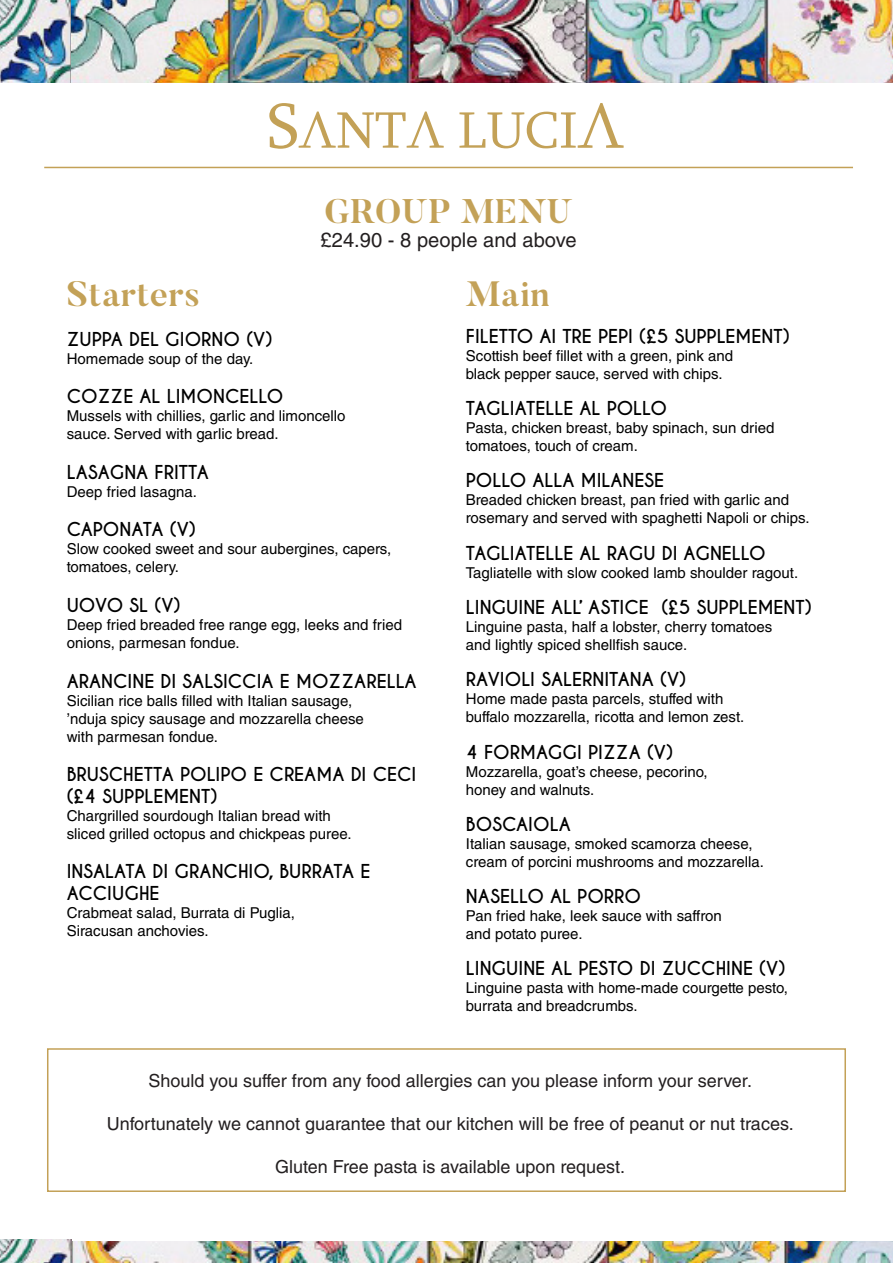
<style>
.page{position:relative;width:893px;height:1263px;background:#fff}
.page>*{position:absolute;margin:0;border:0;box-sizing:border-box;transform-origin:0 0}
.t1{font:700 34.95px "Butler";letter-spacing:.02em;color:#c3a157}
.t2{font:700 33.9px "Butler";letter-spacing:.02em;color:#c3a157}
.t3{font:20.1px "Helvetica LT Std";color:#231f20}
.t4{font:700 18px/21.6px "Caviar Dreams";color:#000}
.t5{font:18px "Helvetica LT Std";color:#231f20}
.t6{font:15px/18px "Helvetica LT Std";color:#000}
</style>
<div class="page">
<svg style="left:269px;top:103px;width:175px;height:46px"></svg>
<svg style="left:459px;top:103px;width:165px;height:45px"></svg>
<img style="left:0;top:1240px;width:893px;height:23px">
<hr style="left:44px;top:167px;width:809px;height:1px;background:#c3a157">
<img style="left:0;top:0;width:893px;height:82px">
<div style="left:47px;top:1048px;width:799px;height:144px;border:2px solid #c3a157"></div>
<p class="t2" style="left:324px;top:189px;width:250px">GROUP MENU</p>
<p class="t3" style="left:321px;top:228px;width:257px">£24.90 - 8 people and above</p>
<p class="t1" style="left:67px;top:272px;width:135px">Starters</p>
<p class="t4" style="left:67px;top:329px;width:207px">ZUPPA DEL GIORNO (V)</p>
<p class="t6" style="left:67px;top:349px;width:188px">Homemade soup of the day.</p>
<p class="t4" style="left:67px;top:386px;width:218px">COZZE AL LIMONCELLO</p>
<p class="t6" style="left:67px;top:407px;width:280px">Mussels with chillies, garlic and limoncello</p>
<p class="t6" style="left:67px;top:425px;width:213px">sauce. Served with garlic bread.</p>
<p class="t4" style="left:67px;top:462px;width:144px">LASAGNA FRITTA</p>
<p class="t6" style="left:67px;top:482px;width:132px">Deep fried lasagna.</p>
<p class="t4" style="left:67px;top:519px;width:131px">CAPONATA (V)</p>
<p class="t6" style="left:67px;top:540px;width:326px">Slow cooked sweet and sour aubergines, capers, tomatoes, celery.</p>
<p class="t4" style="left:67px;top:595px;width:115px">UOVO SL (V)</p>
<p class="t6" style="left:67px;top:616px;width:337px">Deep fried breaded free range egg, leeks and fried onions, parmesan fondue.</p>
<p class="t4" style="left:67px;top:671px;width:351px">ARANCINE DI SALSICCIA E MOZZARELLA</p>
<p class="t6" style="left:67px;top:691px;width:299px">Sicilian rice balls filled with Italian sausage, ’nduja spicy sausage and mozzarella cheese with parmesan fondue.</p>
<p class="t4" style="left:67px;top:764px;width:351px">BRUSCHETTA POLIPO E CREAMA DI CECI (£4 SUPPLEMENT)</p>
<p class="t6" style="left:67px;top:806px;width:286px">Chargrilled sourdough Italian bread with sliced grilled octopus and chickpeas puree.</p>
<p class="t4" style="left:67px;top:861px;width:305px">INSALATA DI GRANCHIO, BURRATA E<br>ACCIUGHE</p>
<p class="t6" style="left:67px;top:904px;width:230px">Crabmeat salad, Burrata di Puglia,<br>Siracusan anchovies.</p>
<p class="t1" style="left:466px;top:272px;width:85px">Main</p>
<p class="t4" style="left:466px;top:326px;width:325px">FILETTO AI TRE PEPI (£5 SUPPLEMENT)</p>
<p class="t6" style="left:466px;top:346px;width:269px">Scottish beef fillet with a green, pink and black pepper sauce, served with chips.</p>
<p class="t4" style="left:466px;top:398px;width:203px">TAGLIATELLE AL POLLO</p>
<p class="t6" style="left:466px;top:419px;width:310px">Pasta, chicken breast, baby spinach, sun dried tomatoes, touch of cream.</p>
<p class="t4" style="left:466px;top:470px;width:200px">POLLO ALLA MILANESE</p>
<p class="t6" style="left:466px;top:491px;width:345px">Breaded chicken breast, pan fried with garlic and rosemary and served with spaghetti Napoli or chips.</p>
<p class="t4" style="left:466px;top:542px;width:301px">TAGLIATELLE AL RAGU DI AGNELLO</p>
<p class="t6" style="left:466px;top:563px;width:334px">Tagliatelle with slow cooked lamb shoulder ragout.</p>
<p class="t4" style="left:466px;top:597px;width:347px">LINGUINE ALL’ ASTICE (£5 SUPPLEMENT)</p>
<p class="t6" style="left:466px;top:618px;width:308px">Linguine pasta, half a lobster, cherry tomatoes and lightly spiced shellfish sauce.</p>
<p class="t4" style="left:466px;top:669px;width:222px">RAVIOLI SALERNITANA (V)</p>
<p class="t6" style="left:466px;top:690px;width:280px">Home made pasta parcels, stuffed with buffalo mozzarella, ricotta and lemon zest.</p>
<p class="t4" style="left:466px;top:741px;width:209px">4 FORMAGGI PIZZA (V)</p>
<p class="t6" style="left:466px;top:762px;width:243px">Mozzarella, goat’s cheese, pecorino, honey and walnuts.</p>
<p class="t4" style="left:466px;top:814px;width:106px">BOSCAIOLA</p>
<p class="t6" style="left:466px;top:834px;width:299px">Italian sausage, smoked scamorza cheese, cream of porcini mushrooms and mozzarella.</p>
<p class="t4" style="left:466px;top:886px;width:177px">NASELLO AL PORRO</p>
<p class="t6" style="left:466px;top:907px;width:257px">Pan fried hake, leek sauce with saffron and potato puree.</p>
<p class="t4" style="left:466px;top:958px;width:321px">LINGUINE AL PESTO DI ZUCCHINE (V)</p>
<p class="t6" style="left:466px;top:979px;width:324px">Linguine pasta with home-made courgette pesto, burrata and breadcrumbs.</p>
<p class="t5" style="left:148px;top:1070px;width:605px">Should you suffer from any food allergies can you please inform your server.</p>
<p class="t5" style="left:107px;top:1113px;width:688px">Unfortunately we cannot guarantee that our kitchen will be free of peanut or nut traces.</p>
<p class="t5" style="left:275px;top:1157px;width:351px">Gluten Free pasta is available upon request.</p>
</div>
